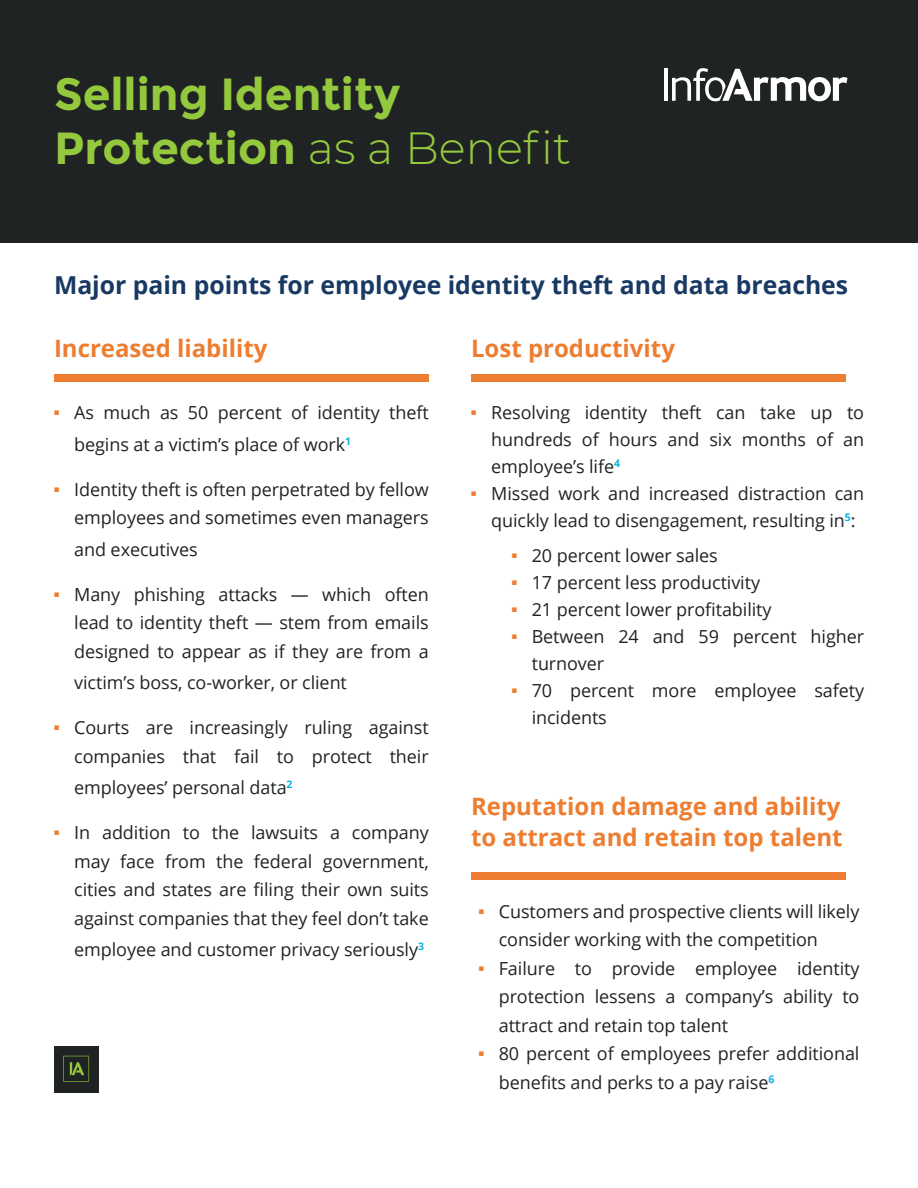
<style>
.page{position:relative;width:918px;height:1188px;background:#fff}
.page>*{position:absolute;margin:0;border:0;box-sizing:border-box;transform-origin:0 0}
.t1{font:700 45px/54px "Montserrat";color:#95c93d}
.t2{font:700 24.75px "Open Sans";color:#173963}
.t3{font:700 24px/31.5px "Open Sans";color:#ed7d30}
.t4{font:18px/28.5px "Open Sans";letter-spacing:-.005em;color:#202324}
.s1{font-weight:300}
.s2{font-family:"Akzidenz Grotesk BQ";font-weight:700;color:#ed7d30}
</style>
<div class="page">
<div style="left:54px;top:1046px;width:45px;height:47px;background:#202324"></div>
<svg style="left:63px;top:1056px;width:26px;height:26px"></svg>
<div style="left:0;top:0;width:918px;height:243px;background:#202324"></div>
<div style="left:54px;top:374px;width:375px;height:8px;background:#ed7d30"></div>
<div style="left:471px;top:374px;width:375px;height:8px;background:#ed7d30"></div>
<div style="left:471px;top:872px;width:375px;height:7px;background:#ed7d30"></div>
<hr style="left:664px;top:68px;width:4px;height:33px;background:#fff">
<svg style="left:672px;top:68px;width:175px;height:33px"></svg>
<h1 class="t1" style="left:54px;top:67px;width:518px">Selling Identity<br>Protection <span class="s1">as a Benefit</span></h1>
<h2 class="t2" style="left:54px;top:267px;width:796px">Major pain points for employee identity theft and data breaches</h2>
<h3 class="t3" style="left:54px;top:331px;width:215px">Increased liability</h3>
<h3 class="t3" style="left:471px;top:331px;width:206px">Lost productivity</h3>
<p class="t4" style="left:74px;top:396px;width:356px;line-height:31.5px;text-indent:-20px"><span class="s2">•</span> As much as 50 percent of identity theft begins at a victim’s place of work<sup>1</sup></p>
<p class="t4" style="left:54px;top:474px;width:376px;text-align:right"><span class="s2">•</span> Identity theft is often perpetrated by fellow employees and sometimes even managers</p>
<p class="t4" style="left:74px;top:534px;width:125px">and executives</p>
<p class="t4" style="left:74px;top:579px;width:356px;text-align:justify;text-indent:-20px"><span class="s2">•</span> Many phishing attacks — which often lead to identity theft — stem from emails designed to appear as if they are from a</p>
<p class="t4" style="left:74px;top:668px;width:274px">victim’s boss, co-worker, or client</p>
<p class="t4" style="left:54px;top:713px;width:376px;text-align:right"><span class="s2">•</span> Courts are increasingly ruling against companies that fail to protect their</p>
<p class="t4" style="left:74px;top:773px;width:220px">employees’ personal data<sup>2</sup></p>
<p class="t4" style="left:74px;top:818px;width:356px;text-align:justify;text-indent:-20px"><span class="s2">•</span> In addition to the lawsuits a company may face from the federal government, cities and states are filing their own suits against companies that they feel don’t take</p>
<p class="t4" style="left:74px;top:935px;width:351px">employee and customer privacy seriously<sup>3</sup></p>
<p class="t4" style="left:491px;top:399px;width:374px;line-height:27px;text-align:justify;text-indent:-20px"><span class="s2">•</span> Resolving identity theft can take up to hundreds of hours and six months of an employee’s life<sup>4</sup></p>
<p class="t4" style="left:491px;top:480px;width:374px;line-height:27px;text-indent:-20px"><span class="s2">•</span> Missed work and increased distraction can quickly lead to disengagement, resulting in<sup>5</sup>:</p>
<p class="t4" style="left:511px;top:540px;width:208px"><span class="s2">•</span> 20 percent lower sales</p>
<p class="t4" style="left:511px;top:567px;width:250px"><span class="s2">•</span> 17 percent less productivity</p>
<p class="t4" style="left:511px;top:594px;width:262px"><span class="s2">•</span> 21 percent lower profitability</p>
<p class="t4" style="left:532px;top:622px;width:334px;line-height:27px;text-indent:-20px"><span class="s2">•</span> Between 24 and 59 percent higher turnover</p>
<p class="t4" style="left:532px;top:676px;width:334px;line-height:27px;text-indent:-20px"><span class="s2">•</span> 70 percent more employee safety incidents</p>
<h3 class="t3" style="left:471px;top:790px;width:373px">Reputation damage and ability to attract and retain top talent</h3>
<p class="t4" style="left:499px;top:897px;width:362px;text-indent:-20px"><span class="s2">•</span> Customers and prospective clients will likely consider working with the competition</p>
<p class="t4" style="left:499px;top:954px;width:362px;text-align:justify;text-indent:-20px"><span class="s2">•</span> Failure to provide employee identity protection lessens a company’s ability to attract and retain top talent</p>
<p class="t4" style="left:499px;top:1039px;width:362px;text-indent:-20px"><span class="s2">•</span> 80 percent of employees prefer additional benefits and perks to a pay raise<sup>6</sup></p>
</div>
